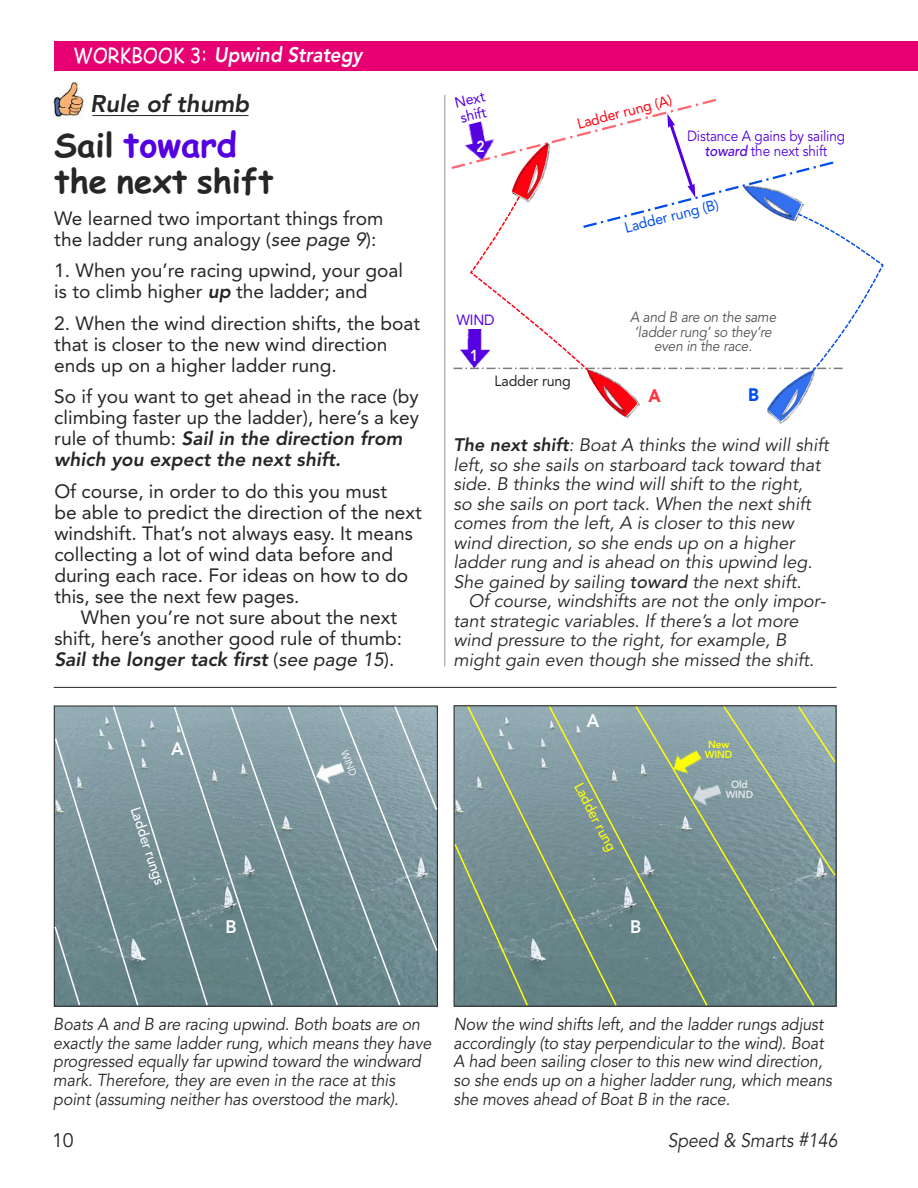
<style>
.page{position:relative;width:918px;height:1188px;background:#fff}
.page>*{position:absolute;margin:0;border:0;box-sizing:border-box;transform-origin:0 0}
.t1{font:700 34.5px "Comic Sans MS";color:#5400e0}
.t2{font:700 33px "Comic Sans MS";color:#272526}
.t3{font:italic 800 24px "Avenir";color:#272526}
.t4{font:italic 800 21px "Avenir";letter-spacing:-.005em;color:#fff;scale:.9 1}
.t5{font:italic 19.5px "Avenir";color:#272526;scale:.9 1}
.t6{font:19.5px "Avenir";color:#272526}
.t7{font:19.2px/21px "Avenir";color:#272526}
.t8{font:italic 18px/19.5px "Avenir";color:#272526}
.t9{font:800 18px "Avenir";color:#fff;scale:.96 1}
.t10{font:900 18px "Avenir";color:#ff3340;scale:.92 1}
.t11{font:900 18px "Avenir";color:#004ceb;scale:.92 1}
.t12{font:italic 17.25px/18.8px "Avenir";letter-spacing:-.005em;color:#272526;scale:.93 1}
.t13{font:800 15.9px "Avenir";color:#fff;scale:.88 1}
.t14{font:italic 14.7px/14.7px "Avenir";letter-spacing:-.01em;color:#525152;text-align:center;scale:.92 1}
.t15{font:14.7px/14.7px "Avenir";letter-spacing:-.01em;color:#5400e0;text-align:center;scale:.92 1}
.t16{font:14.7px "Avenir";color:#ff0010;scale:.96 1}
.t17{font:14.7px/15.6px "Avenir";color:#5400e0;scale:.96 1}
.t18{font:14.7px "Avenir";color:#004ceb;scale:.96 1}
.t19{font:14.7px "Avenir";letter-spacing:-.01em;color:#272526;scale:.96 1}
.t20{font:500 14.25px "Avenir";color:#fff;scale:.96 1}
.t21{font:500 14.25px "Avenir";color:#ffff0a;scale:.96 1}
.t22{font:800 10.35px/10.6px "Avenir";letter-spacing:-.01em;color:#ffff0a;text-align:center;scale:.96 1}
.t23{font:800 10.35px/10.6px "Avenir";letter-spacing:-.01em;color:rgb(255 255 255/.78);text-align:center;scale:.96 1}
.t24{font:10.35px "Avenir";color:#fff;scale:.96 1}
.s1{font-family:"Comic Sans MS";font-weight:400;font-style:normal}
.s2{font-size:33px;color:#272526}
.s3{font-style:italic}
.s4{font-weight:800;font-style:italic}
.s5{font-weight:500;font-style:italic}
.s6{font-weight:800}
.s7{font-weight:500}
</style>
<div class="page">
<div style="left:54px;top:41px;width:864px;height:30px;background:#e60071"></div>
<svg style="left:451px;top:98px;width:433px;height:323px"></svg>
<img style="left:761px;top:195px;width:32px;height:23px">
<hr style="left:54px;top:687px;width:783px;height:1px;background:#272526">
<hr style="left:92px;top:115px;width:157px;height:1px;background:#272526">
<svg style="left:53px;top:705px;width:385px;height:302px;background:#7b949a"></svg>
<img style="left:456px;top:707px;width:379px;height:298px">
<svg style="left:816px;top:705px;width:21px;height:172px;background:#8ca1a1"></svg>
<svg style="left:709px;top:705px;width:107px;height:302px;background:#7c9597"></svg>
<svg style="left:618px;top:705px;width:91px;height:302px;background:#769091"></svg>
<svg style="left:466px;top:705px;width:152px;height:302px;background:#7c9596"></svg>
<svg style="left:453px;top:842px;width:76px;height:165px;background:#708989"></svg>
<img style="left:684px;top:778px;width:40px;height:34px">
<img style="left:663px;top:744px;width:45px;height:44px">
<svg style="left:53px;top:100px;width:30px;height:19px"></svg>
<img style="left:54px;top:82px;width:29px;height:36px">
<hr style="left:444px;top:95px;width:1px;height:571px;background:#939293">
<p class="t4" style="left:73px;top:43px;width:323px"><span class="s1">WORKBOOK 3:</span> Upwind Strategy</p>
<p class="t3" style="left:90px;top:90px;width:161px">Rule of thumb</p>
<h1 class="t1" style="left:54px;top:125px;width:184px"><span class="s2">Sail</span> toward</h1>
<h2 class="t2" style="left:54px;top:162px;width:221px">the next shift</h2>
<p class="t7" style="left:54px;top:207px;width:331px">We learned two important things from the ladder rung analogy (<span class="s3">see page 9</span>):</p>
<p class="t7" style="left:54px;top:259px;width:350px">1. When you’re racing upwind, your goal is to climb higher <span class="s4">up</span> the ladder; and</p>
<p class="t7" style="left:54px;top:312px;width:367px">2. When the wind direction shifts, the boat that is closer to the new wind direction ends up on a higher ladder rung.</p>
<p class="t7" style="left:54px;top:385px;width:366px">So if you want to get ahead in the race (by climbing faster up the ladder), here’s a key rule of thumb: <span class="s4">Sail in the direction from which you expect the next shift.</span></p>
<p class="t7" style="left:54px;top:480px;width:369px">Of course, in order to do this you must<br>be able to predict the direction of the next windshift. That’s not always easy. It means collecting a lot of wind data before and during each race. For ideas on how to do this, see the next few pages.</p>
<p class="t7" style="left:54px;top:606px;width:349px;text-indent:27px">When you’re not sure about the next shift, here’s another good rule of thumb:<br><span class="s4">Sail the longer tack first</span> (<span class="s3">see page 15</span>).</p>
<p class="t9" style="left:171px;top:735px;width:14px">A</p>
<p class="t20" style="left:147px;top:803px;width:85px;rotate:72deg">Ladder rungs</p>
<p class="t9" style="left:225px;top:913px;width:13px">B</p>
<p class="t24" style="left:350px;top:749px;width:29px;rotate:69deg">WIND</p>
<p class="t17" style="left:453px;top:95px;width:33px;rotate:-13deg">Next shift</p>
<p class="t13" style="left:477px;top:134px;width:11px">2</p>
<p class="t16" style="left:574px;top:113px;width:103px;rotate:-15deg">Ladder rung (A)</p>
<p class="t15" style="left:687px;top:129px;width:173px">Distance A gains by sailing <span class="s5">toward</span> the next shift</p>
<p class="t18" style="left:622px;top:216px;width:102px;rotate:-14deg">Ladder rung (B)</p>
<p class="t17" style="left:456px;top:312px;width:41px">WIND</p>
<p class="t13" style="left:470px;top:343px;width:11px">1</p>
<p class="t19" style="left:495px;top:369px;width:81px">Ladder rung</p>
<p class="t14" style="left:630px;top:310px;width:160px">A and B are on the same ‘ladder rung’ so they’re even in the race.</p>
<p class="t11" style="left:748px;top:380px;width:13px">B</p>
<p class="t10" style="left:649px;top:381px;width:15px">A</p>
<p class="t8" style="left:453px;top:436px;width:377px"><span class="s6">The next shift</span>: Boat A thinks the wind will shift left, so she sails on starboard tack toward that side. B thinks the wind will shift to the right,<br>so she sails on port tack. When the next shift comes from the left, A is closer to this new wind direction, so she ends up on a higher ladder rung and is ahead on this upwind leg.<br>She gained by sailing <span class="s7">toward</span> the next shift.</p>
<p class="t8" style="left:453px;top:592px;width:373px;text-indent:15px">Of course, windshifts are not the only impor&shy;tant strategic variables. If there’s a lot more wind pressure to the right, for example, B might gain even though she missed the shift.</p>
<p class="t9" style="left:587px;top:707px;width:14px">A</p>
<p class="t21" style="left:589px;top:778px;width:79px;rotate:62deg">Ladder rung</p>
<p class="t9" style="left:630px;top:913px;width:13px">B</p>
<p class="t22" style="left:705px;top:739px;width:30px">New<br>WIND</p>
<p class="t23" style="left:726px;top:779px;width:30px">Old<br>WIND</p>
<p class="t12" style="left:53px;top:1015px;width:408px">Boats A and B are racing upwind. Both boats are on exactly the same ladder rung, which means they have progressed equally far upwind toward the windward mark. Therefore, they are even in the race at this point (assuming neither has overstood the mark).</p>
<p class="t12" style="left:454px;top:1015px;width:408px">Now the wind shifts left, and the ladder rungs adjust accordingly (to stay perpendicular to the wind). Boat A had been sailing closer to this new wind direction, so she ends up on a higher ladder rung, which means she moves ahead of Boat B in the race.</p>
<p class="t6" style="left:52px;top:1128px;width:23px">10</p>
<p class="t5" style="left:668px;top:1129px;width:190px">Speed &amp; Smarts #146</p>
</div>
